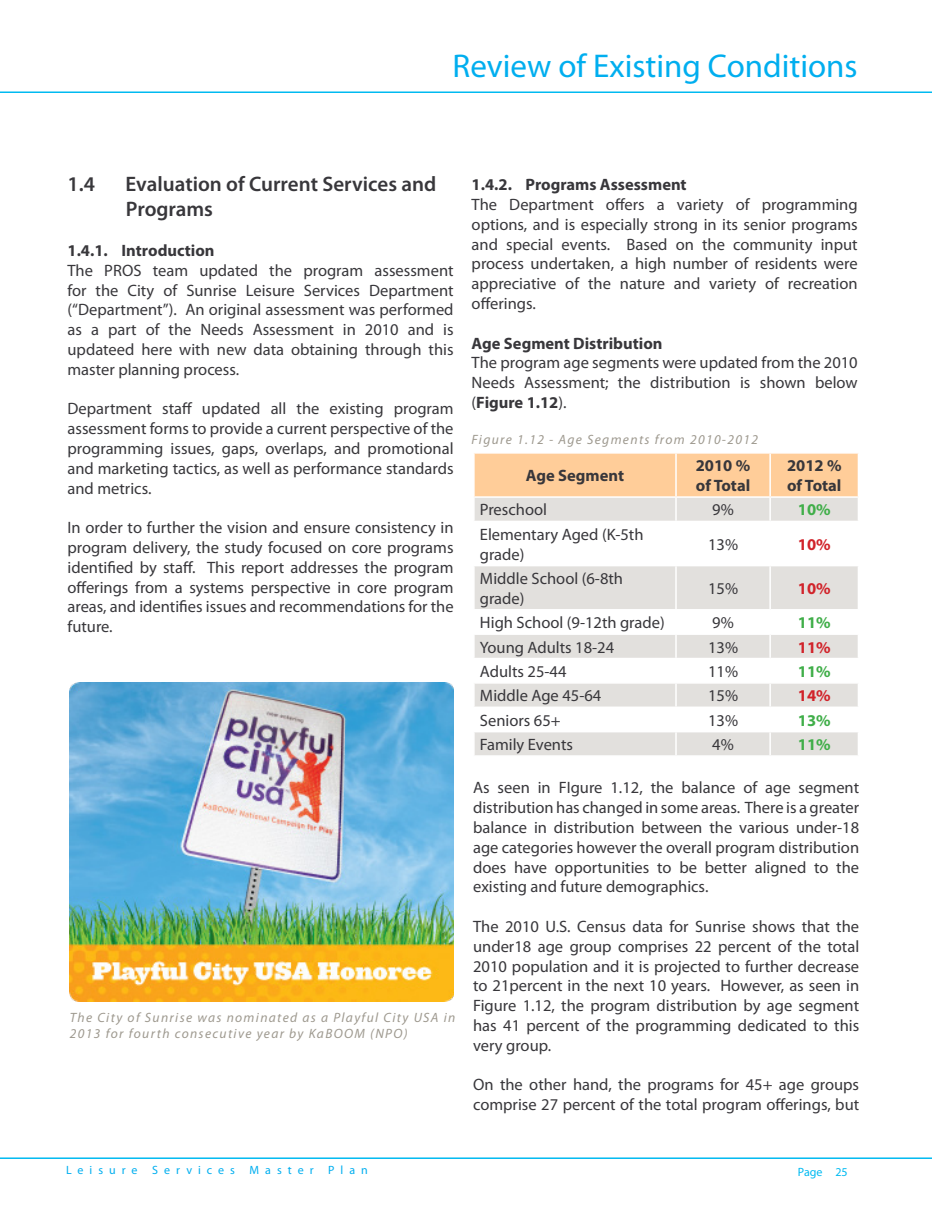
<style>
.page{position:relative;width:932px;height:1215px;background:#fff}
.page>*{position:absolute;margin:0;border:0;box-sizing:border-box;transform-origin:0 0}
.t1{font:33px "Myriad Pro";color:#00aeef}
.t2{font:600 21px "Myriad Pro";color:#38373b}
.t3{font:16.5px/19.8px "Myriad Pro";color:#38373b;text-align:justify}
.t4{font:700 16.5px "Myriad Pro";color:#38373b}
.t5{font:700 16.5px "Myriad Pro";color:#40ae49}
.t6{font:700 16.5px "Myriad Pro";color:#d1232a}
.t7{font:italic 13.5px/16.2px "Myriad Pro";letter-spacing:.1em;color:#9e998f}
.t8{font:12px "Myriad Pro";letter-spacing:.5em;color:#00aeef}
.t9{font:12px "Myriad Pro";color:#00baf1}
.s1{font-weight:700}
</style>
<div class="page">
<hr style="left:0;top:1157px;width:932px;height:2px;background:#00baf1">
<hr style="left:0;top:91px;width:932px;height:2px;background:#00baf1">
<img style="left:70px;top:682px;width:383px;height:320px">
<svg style="left:474px;top:566px;width:383px;height:189px;fill:#e2e0dd"></svg>
<hr style="left:770px;top:609px;width:89px;height:2px;background:#fff">
<hr style="left:770px;top:633px;width:89px;height:2px;background:#fff">
<hr style="left:770px;top:658px;width:89px;height:1px;background:#fff">
<hr style="left:770px;top:682px;width:89px;height:2px;background:#fff">
<hr style="left:770px;top:707px;width:89px;height:1px;background:#fff">
<hr style="left:770px;top:731px;width:89px;height:1px;background:#fff">
<hr style="left:769px;top:566px;width:2px;height:43px;background:#fff">
<hr style="left:676px;top:609px;width:94px;height:2px;background:#fff">
<hr style="left:769px;top:611px;width:2px;height:22px;background:#fff">
<hr style="left:676px;top:633px;width:94px;height:2px;background:#fff">
<hr style="left:769px;top:635px;width:2px;height:23px;background:#fff">
<hr style="left:676px;top:658px;width:94px;height:1px;background:#fff">
<hr style="left:769px;top:659px;width:2px;height:23px;background:#fff">
<hr style="left:676px;top:682px;width:94px;height:2px;background:#fff">
<hr style="left:769px;top:684px;width:2px;height:23px;background:#fff">
<hr style="left:676px;top:707px;width:94px;height:1px;background:#fff">
<hr style="left:769px;top:708px;width:2px;height:23px;background:#fff">
<hr style="left:676px;top:731px;width:94px;height:1px;background:#fff">
<hr style="left:769px;top:732px;width:2px;height:23px;background:#fff">
<svg style="left:474px;top:453px;width:384px;height:68px;background:#f5d5b4"></svg>
<hr style="left:675px;top:566px;width:1px;height:43px;background:#fff">
<hr style="left:473px;top:609px;width:203px;height:2px;background:#fff">
<hr style="left:473px;top:633px;width:203px;height:2px;background:#fff">
<hr style="left:473px;top:658px;width:203px;height:1px;background:#fff">
<hr style="left:473px;top:682px;width:203px;height:2px;background:#fff">
<hr style="left:473px;top:707px;width:203px;height:1px;background:#fff">
<hr style="left:473px;top:731px;width:203px;height:1px;background:#fff">
<svg style="left:675px;top:611px;width:1px;height:144px"></svg>
<h1 class="t1" style="left:452px;top:46px;width:406px">Review of Existing Conditions</h1>
<p class="t2" style="left:68px;top:171px;width:29px">1.4</p>
<p class="t2" style="left:126px;top:171px;width:312px">Evaluation of Current Services and</p>
<p class="t2" style="left:126px;top:196px;width:89px">Programs</p>
<p class="t4" style="left:68px;top:240px;width:149px">1.4.1. Introduction</p>
<p class="t3" style="left:68px;top:260px;width:387px">The PROS team updated the program assessment for the City of Sunrise Leisure Services Department (“Department”). An original assessment was performed as a part of the Needs Assessment in 2010 and is updateed here with new data obtaining through this master planning process.</p>
<p class="t3" style="left:68px;top:399px;width:387px">Department staff updated all the existing program assessment forms to provide a current perspective of the programming issues, gaps, overlaps, and promotional and marketing tactics, as well as performance standards and metrics.</p>
<p class="t3" style="left:68px;top:518px;width:387px">In order to further the vision and ensure consistency in program delivery, the study focused on core programs identified by staff. This report addresses the program offerings from a systems perspective in core program areas, and identifies issues and recommendations for the future.</p>
<p class="t7" style="left:70px;top:1009px;width:387px">The City of Sunrise was nominated as a Playful City USA in<br>2013 for fourth consecutive year by KaBOOM (NPO)</p>
<p class="t4" style="left:471px;top:174px;width:216px">1.4.2. Programs Assessment</p>
<p class="t3" style="left:471px;top:194px;width:387px">The Department offers a variety of programming options, and is especially strong in its senior programs and special events. Based on the community input process undertaken, a high number of residents were appreciative of the nature and variety of recreation offerings.</p>
<p class="t4" style="left:471px;top:332px;width:192px">Age Segment Distribution</p>
<p class="t3" style="left:471px;top:353px;width:387px">The program age segments were updated from the 2010<br>Needs Assessment; the distribution is shown below (<span class="s1">Figure 1.12</span>).</p>
<p class="t7" style="left:471px;top:431px;width:288px">Figure 1.12 - Age Segments from 2010-2012</p>
<p class="t4" style="left:526px;top:465px;width:100px">Age Segment</p>
<p class="t4" style="left:695px;top:455px;width:56px">2010 %</p>
<p class="t4" style="left:696px;top:475px;width:56px">of Total</p>
<p class="t4" style="left:787px;top:455px;width:56px">2012 %</p>
<p class="t4" style="left:787px;top:475px;width:56px">of Total</p>
<p class="t3" style="left:480px;top:500px;width:69px">Preschool</p>
<p class="t3" style="left:712px;top:500px;width:23px">9%</p>
<p class="t5" style="left:797px;top:499px;width:34px">10%</p>
<p class="t3" style="left:480px;top:524px;width:165px">Elementary Aged (K-5th grade)</p>
<p class="t3" style="left:708px;top:534px;width:31px">13%</p>
<p class="t6" style="left:797px;top:533px;width:34px">10%</p>
<p class="t3" style="left:480px;top:568px;width:145px">Middle School (6-8th grade)</p>
<p class="t3" style="left:708px;top:578px;width:31px">15%</p>
<p class="t6" style="left:797px;top:578px;width:34px">10%</p>
<p class="t3" style="left:480px;top:612px;width:186px">High School (9-12th grade)</p>
<p class="t3" style="left:712px;top:612px;width:23px">9%</p>
<p class="t5" style="left:797px;top:612px;width:34px">11%</p>
<p class="t3" style="left:480px;top:637px;width:136px">Young Adults 18-24</p>
<p class="t3" style="left:708px;top:637px;width:31px">13%</p>
<p class="t6" style="left:797px;top:636px;width:34px">11%</p>
<p class="t3" style="left:480px;top:661px;width:88px">Adults 25-44</p>
<p class="t3" style="left:708px;top:661px;width:31px">11%</p>
<p class="t5" style="left:797px;top:661px;width:34px">11%</p>
<p class="t3" style="left:480px;top:686px;width:123px">Middle Age 45-64</p>
<p class="t3" style="left:708px;top:686px;width:31px">15%</p>
<p class="t6" style="left:797px;top:685px;width:34px">14%</p>
<p class="t3" style="left:480px;top:710px;width:82px">Seniors 65+</p>
<p class="t3" style="left:708px;top:710px;width:31px">13%</p>
<p class="t5" style="left:797px;top:709px;width:34px">13%</p>
<p class="t3" style="left:480px;top:734px;width:95px">Family Events</p>
<p class="t3" style="left:712px;top:734px;width:23px">4%</p>
<p class="t5" style="left:797px;top:734px;width:34px">11%</p>
<p class="t3" style="left:473px;top:778px;width:387px">As seen in FIgure 1.12, the balance of age segment distribution has changed in some areas. There is a greater balance in distribution between the various under-18 age categories however the overall program distribution does have opportunities to be better aligned to the existing and future demographics.</p>
<p class="t3" style="left:473px;top:916px;width:387px">The 2010 U.S. Census data for Sunrise shows that the under18 age group comprises 22 percent of the total 2010 population and it is projected to further decrease to 21percent in the next 10 years. However, as seen in Figure 1.12, the program distribution by age segment has 41 percent of the programming dedicated to this very group.</p>
<p class="t3" style="left:473px;top:1075px;width:387px">On the other hand, the programs for 45+ age groups comprise 27 percent of the total program offerings, but</p>
<p class="t8" style="left:66px;top:1163px;width:303px">Leisure Services Master Plan</p>
<p class="t9" style="left:798px;top:1164px;width:51px">Page 25</p>
</div>
